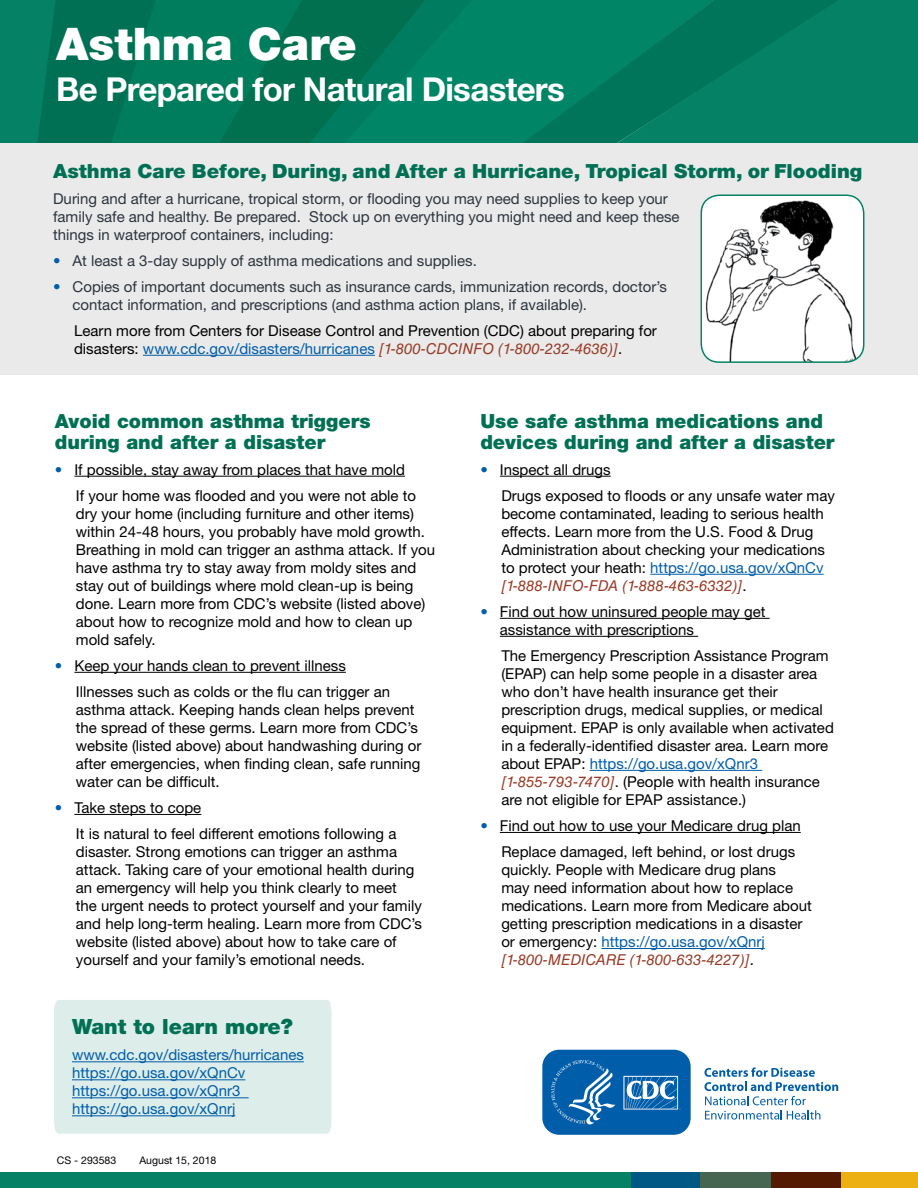
<style>
.page{position:relative;width:918px;height:1188px;background:#fff}
.page>*{position:absolute;margin:0;border:0;box-sizing:border-box;transform-origin:0 0}
.t1{font:900 45px "Helvetica Neue LT Std";color:#fff}
.t2{font:700 33px "Helvetica Neue LT Std";letter-spacing:-.02em;color:#fff}
.t3{font:900 21px "Helvetica Neue LT Std";color:#007054}
.t4{font:900 19.5px/21px "Helvetica Neue LT Std";color:#007054}
.t5{font:15px/18px "Helvetica Neue LT Std";color:#000}
.t6{font:15px/18px "Helvetica Neue LT Std";color:#2c343e}
.t7{font:15px/18px "Helvetica Neue LT Std";color:#005daa}
.t8{font:italic 15px "Helvetica LT Std";color:#993b26}
.t9{font:10.5px "Helvetica Neue LT Std";color:#000}
.s1{color:#005daa}
.s2{font-family:"Helvetica LT Std";font-style:italic;color:#993b26}
.s3{font-family:"Helvetica Neue LT Std";font-style:normal;color:#000}
</style>
<div class="page">
<svg style="left:0;top:0;width:344px;height:143px;background:#007758"></svg>
<svg style="left:344px;top:0;width:178px;height:143px;background:#007f61"></svg>
<svg style="left:522px;top:0;width:94px;height:143px;background:#008162"></svg>
<svg style="left:616px;top:0;width:302px;height:143px;background:#037e62"></svg>
<div style="left:0;top:143px;width:918px;height:231px;background:#eaeaea"></div>
<div style="left:0;top:1172px;width:911px;height:16px;background:#058266"></div>
<div style="left:631px;top:1172px;width:70px;height:16px;background:#005985"></div>
<div style="left:700px;top:1172px;width:71px;height:16px;background:#476652"></div>
<div style="left:771px;top:1172px;width:70px;height:16px;background:#541a00"></div>
<div style="left:841px;top:1172px;width:77px;height:16px;background:#edb012"></div>
<div style="left:54px;top:1000px;width:278px;height:134px;background:#dcedea"></div>
<hr style="left:74px;top:476px;width:331px;height:1px;background:#000">
<hr style="left:74px;top:672px;width:272px;height:1px;background:#000">
<hr style="left:74px;top:814px;width:127px;height:1px;background:#000">
<hr style="left:500px;top:476px;width:111px;height:1px;background:#000">
<hr style="left:650px;top:574px;width:174px;height:1px;background:#005daa">
<hr style="left:500px;top:618px;width:270px;height:1px;background:#000">
<hr style="left:500px;top:636px;width:198px;height:1px;background:#000">
<hr style="left:590px;top:770px;width:172px;height:1px;background:#005daa">
<hr style="left:500px;top:832px;width:301px;height:1px;background:#000">
<hr style="left:602px;top:948px;width:163px;height:1px;background:#005daa">
<img style="left:701px;top:195px;width:163px;height:167px">
<hr style="left:72px;top:1061px;width:232px;height:1px;background:#005daa">
<hr style="left:72px;top:1079px;width:173px;height:1px;background:#005daa">
<hr style="left:72px;top:1097px;width:177px;height:1px;background:#005daa">
<hr style="left:72px;top:1115px;width:163px;height:1px;background:#005daa">
<hr style="left:143px;top:355px;width:232px;height:1px;background:#005daa">
<div style="left:701px;top:195px;width:163px;height:168px;border:2px solid #058266;border-radius:18px"></div>
<svg style="left:704px;top:1067px;width:134px;height:53px"></svg>
<svg style="left:542px;top:1049px;width:149px;height:86px;background:#2373b5"></svg>
<h1 class="t1" style="left:56px;top:17px;width:302px">Asthma Care</h1>
<h2 class="t2" style="left:56px;top:69px;width:510px">Be Prepared for Natural Disasters</h2>
<h3 class="t4" style="left:53px;top:160px;width:811px">Asthma Care Before, During, and After a Hurricane, Tropical Storm, or Flooding</h3>
<p class="t6" style="left:53px;top:189px;width:628px">During and after a hurricane, tropical storm, or flooding you may need supplies to keep your family safe and healthy. Be prepared. Stock up on everything you might need and keep these things in waterproof containers, including:</p>
<p class="t6" style="left:53px;top:251px;width:425px"><span class="s1">•</span> At least a 3-day supply of asthma medications and supplies.</p>
<p class="t6" style="left:73px;top:277px;width:596px;text-indent:-20px"><span class="s1">•</span> Copies of important documents such as insurance cards, immunization records, doctor’s contact information, and prescriptions (and asthma action plans, if available).</p>
<p class="t5" style="left:74px;top:321px;width:584px">Learn more from Centers for Disease Control and Prevention (CDC) about preparing for disasters: <span class="s1">www.cdc.gov/disasters/hurricanes</span> <span class="s2">[1-800-CDCINFO (1-800-232-4636)]</span>.</p>
<h3 class="t4" style="left:55px;top:410px;width:317px">Avoid common asthma triggers during and after a disaster</h3>
<p class="t5" style="left:76px;top:456px;width:342px;line-height:26.1px;text-indent:-21px"><span class="s1">•</span> If possible, stay away from places that have mold<br>If your home was flooded and you were not able to</p>
<p class="t5" style="left:76px;top:504px;width:361px">dry your home (including furniture and other items) within 24-48 hours, you probably have mold growth.<br>Breathing in mold can trigger an asthma attack. If you have asthma try to stay away from moldy sites and stay out of buildings where mold clean-up is being done. Learn more from CDC’s website (listed above) about how to recognize mold and how to clean up mold safely.</p>
<p class="t5" style="left:76px;top:652px;width:316px;line-height:26.1px;text-indent:-21px"><span class="s1">•</span> Keep your hands clean to prevent illness<br>Illnesses such as colds or the flu can trigger an</p>
<p class="t5" style="left:76px;top:700px;width:347px">asthma attack. Keeping hands clean helps prevent the spread of these germs. Learn more from CDC’s website (listed above) about handwashing during or after emergencies, when finding clean, safe running water can be difficult.</p>
<p class="t5" style="left:76px;top:794px;width:322px;line-height:26.1px;text-indent:-21px"><span class="s1">•</span> Take steps to cope<br>It is natural to feel different emotions following a</p>
<p class="t5" style="left:76px;top:842px;width:348px">disaster. Strong emotions can trigger an asthma attack. Taking care of your emotional health during an emergency will help you think clearly to meet<br>the urgent needs to protect yourself and your family and help long-term healing. Learn more from CDC’s website (listed above) about how to take care of yourself and your family’s emotional needs.</p>
<h3 class="t3" style="left:72px;top:1014px;width:222px">Want to learn more?</h3>
<p class="t7" style="left:72px;top:1046px;width:233px">www.cdc.gov/disasters/hurricanes https://go.usa.gov/xQnCv https://go.usa.gov/xQnr3 https://go.usa.gov/xQnrj</p>
<p class="t9" style="left:140px;top:1154px;width:78px">August 15, 2018</p>
<p class="t9" style="left:57px;top:1154px;width:61px">CS - 293583</p>
<h3 class="t4" style="left:480px;top:410px;width:356px">Use safe asthma medications and devices during and after a disaster</h3>
<p class="t5" style="left:501px;top:456px;width:335px;line-height:26.1px;text-indent:-21px"><span class="s1">•</span> Inspect all drugs<br>Drugs exposed to floods or any unsafe water may</p>
<p class="t5" style="left:501px;top:504px;width:325px">become contaminated, leading to serious health effects. Learn more from the U.S. Food &amp; Drug Administration about checking your medications to protect your heath: <span class="s1">https://go.usa.gov/xQnCv</span></p>
<p class="t8" style="left:501px;top:577px;width:247px">[1-888-INFO-FDA (1-888-463-6332)]<span class="s3">.</span></p>
<p class="t5" style="left:500px;top:602px;width:267px;text-indent:-20px"><span class="s1">•</span> Find out how uninsured people may get assistance with prescriptions</p>
<p class="t5" style="left:501px;top:646px;width:334px">The Emergency Prescription Assistance Program (EPAP) can help some people in a disaster area who don’t have health insurance get their prescription drugs, medical supplies, or medical equipment. EPAP is only available when activated in a federally‑identified disaster area. Learn more about EPAP: <span class="s1">https://go.usa.gov/xQnr3 </span><span class="s2">[1-855-793-7470]</span>. (People with health insurance are not eligible for EPAP assistance.)</p>
<p class="t5" style="left:501px;top:812px;width:301px;line-height:26.1px;text-indent:-21px"><span class="s1">•</span> Find out how to use your Medicare drug plan<br>Replace damaged, left behind, or lost drugs</p>
<p class="t5" style="left:501px;top:860px;width:312px">quickly. People with Medicare drug plans<br>may need information about how to replace medications. Learn more from Medicare about getting prescription medications in a disaster or emergency: <span class="s1">https://go.usa.gov/xQnrj</span></p>
<p class="t8" style="left:501px;top:951px;width:254px">[1-800-MEDICARE (1-800-633-4227)]<span class="s3">.</span></p>
</div>
